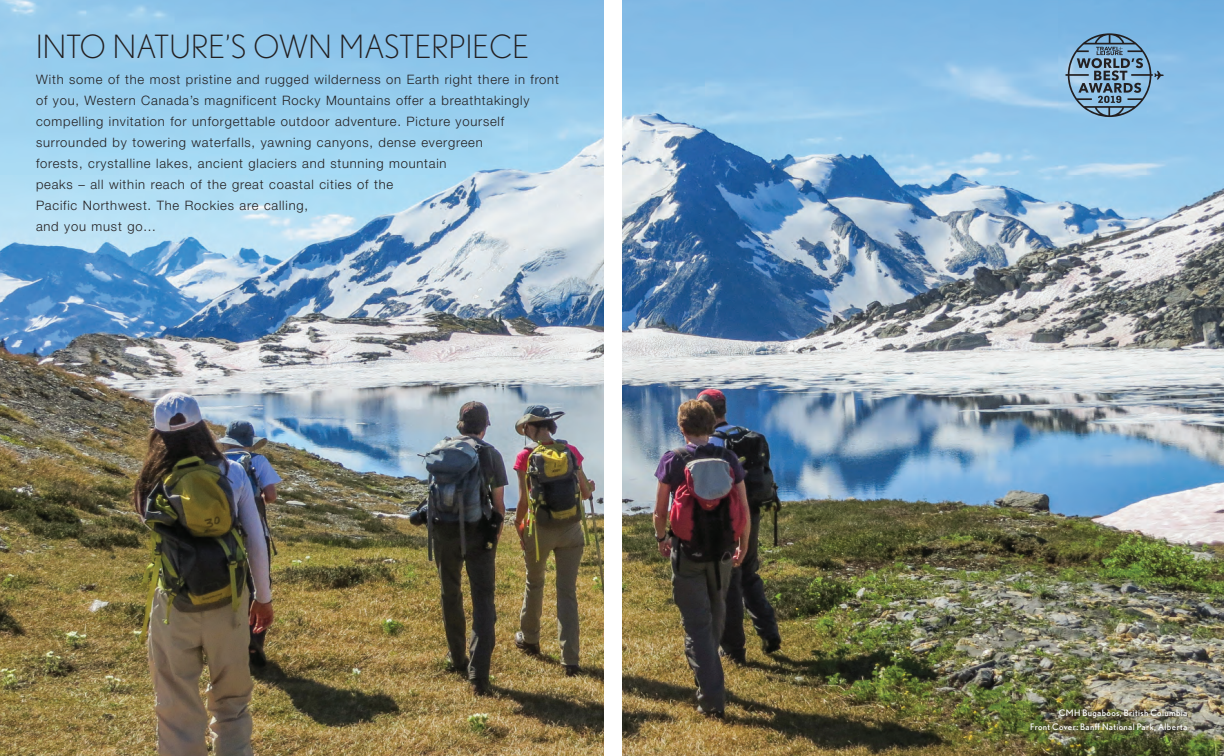
<style>
.page{position:relative;width:1224px;height:756px;background:#fff}
.page>*{position:absolute;margin:0;border:0;box-sizing:border-box;transform-origin:0 0}
.t1{font:300 32px "Nobel";letter-spacing:.005em;color:#231f20}
.t2{font:300 13px/21px "Helvetica Neue";letter-spacing:.06em;color:#231f20}
.t3{font:9px/14px "Nobel";letter-spacing:.04em;color:#fff;text-align:right}
</style>
<div class="page">
<img style="left:0;top:0;width:1224px;height:756px">
<div style="left:604px;top:0;width:18px;height:756px;background:#fff"></div>
<div style="left:1025px;top:704px;width:168px;height:33px;background:#231f20;opacity:.85"></div>
<svg style="left:1066px;top:33px;width:98px;height:84px;background:#759cba"></svg>
<p class="t1" style="left:36px;top:28px;width:494px">INTO NATURE’S OWN MASTERPIECE</p>
<p class="t2" style="left:36px;top:69px;width:524px">With some of the most pristine and rugged wilderness on Earth right there in front of you, Western Canada’s magnificent Rocky Mountains offer a breathtakingly compelling invitation for unforgettable outdoor adventure. Picture yourself surrounded by towering waterfalls, yawning canyons, dense evergreen<br>forests, crystalline lakes, ancient glaciers and stunning mountain<br>peaks – all within reach of the great coastal cities of the<br>Pacific Northwest. The Rockies are calling,<br>and you must go...</p>
<p class="t3" style="left:1030px;top:706px;width:159px">CMH Bugaboos, British Columbia<br>Front Cover: Banff National Park, Alberta</p>
</div>
